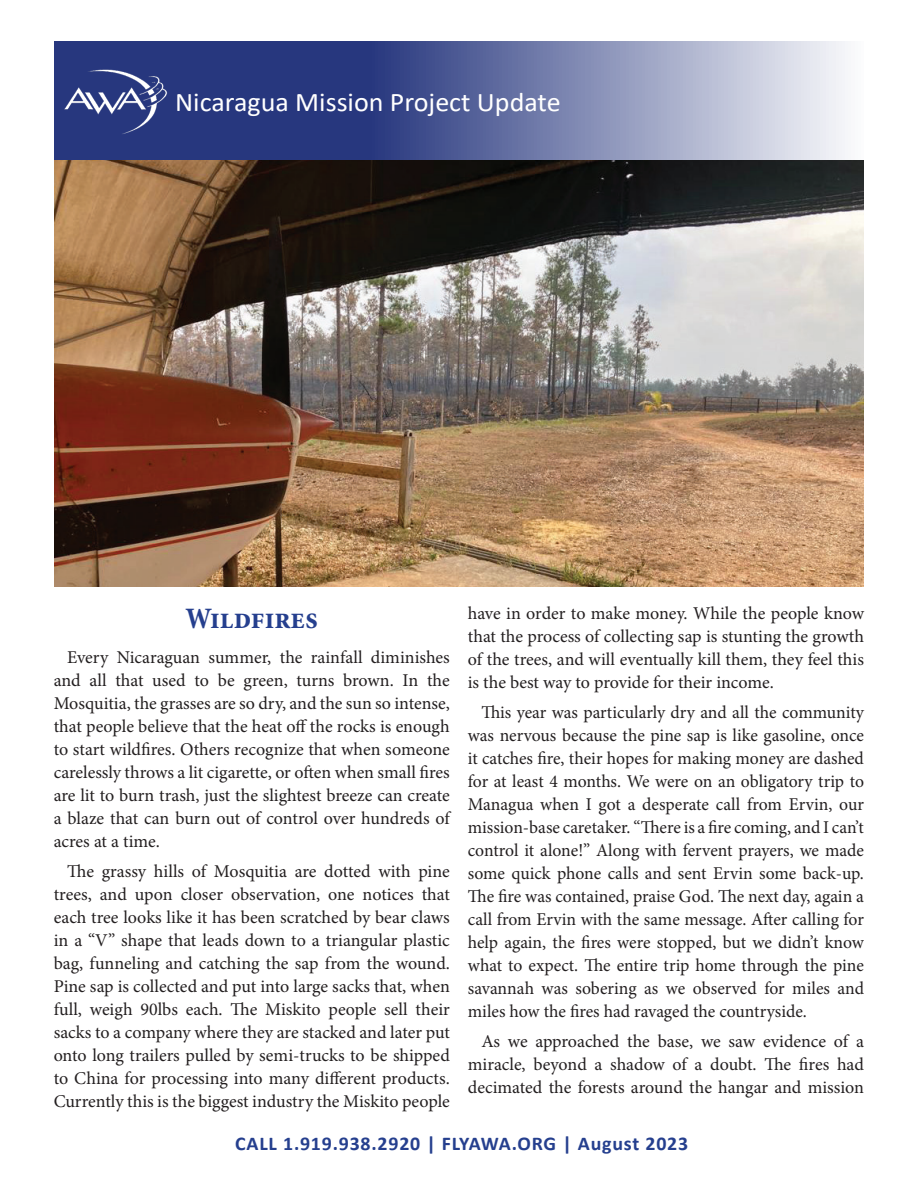
<style>
.page{position:relative;width:918px;height:1188px;background:#fff}
.page>*{position:absolute;margin:0;border:0;box-sizing:border-box;transform-origin:0 0}
.t1{font:700 condensed 30px "Minion Pro";color:#253f8e}
.t2{font:27px "Calibri";color:#fff;scale:1.04 1}
.t3{font:700 19.5px "Calibri";letter-spacing:.04em;color:#253f8e}
.t4{font:18px/23px "Minion Pro";letter-spacing:-.005em;color:#231f20;text-align:justify}
</style>
<div class="page">
<svg style="left:54px;top:41px;width:791px;height:119px;background:#6974a5"></svg>
<img style="left:62px;top:66px;width:106px;height:70px">
<img style="left:54px;top:160px;width:810px;height:426px">
<h2 class="t2" style="left:175px;top:83px;width:372px">Nicaragua Mission Project Update</h2>
<p class="t4" style="left:468px;top:602px;width:398px">have in order to make money. While the people know that the process of collecting sap is stunting the growth of the trees, and will eventually kill them, they feel this is the best way to provide for their income.</p>
<p class="t4" style="left:468px;top:701px;width:398px;text-indent:13px">This year was particularly dry and all the community was nervous because the pine sap is like gasoline, once it catches fire, their hopes for making money are dashed for at least 4 months. We were on an obligatory trip to Managua when I got a desperate call from Ervin, our mission-base caretaker. “There is a fire coming, and I can’t control it alone!” Along with fervent prayers, we made some quick phone calls and sent Ervin some back-up.<br>The fire was contained, praise God. The next day, again a call from Ervin with the same message. After calling for help again, the fires were stopped, but we didn’t know what to expect. The entire trip home through the pine savannah was sobering as we observed for miles and miles how the fires had ravaged the countryside.</p>
<p class="t4" style="left:468px;top:1030px;width:398px;text-indent:14px">As we approached the base, we saw evidence of a miracle, beyond a shadow of a doubt. The fires had decimated the forests around the hangar and mission</p>
<p class="t3" style="left:235px;top:1130px;width:454px">CALL 1.919.938.2920 | FLYAWA.ORG | August 2023</p>
<h1 class="t1" style="left:185px;top:597px;width:134px">Wildfires</h1>
<p class="t4" style="left:54px;top:646px;width:398px;text-indent:14px">Every Nicaraguan summer, the rainfall diminishes and all that used to be green, turns brown. In the Mosquitia, the grasses are so dry, and the sun so intense, that people believe that the heat off the rocks is enough to start wildfires. Others recognize that when someone carelessly throws a lit cigarette, or often when small fires are lit to burn trash, just the slightest breeze can create a blaze that can burn out of control over hundreds of acres at a time.</p>
<p class="t4" style="left:54px;top:860px;width:398px;text-indent:14px">The grassy hills of Mosquitia are dotted with pine trees, and upon closer observation, one notices that each tree looks like it has been scratched by bear claws in a “V” shape that leads down to a triangular plastic bag, funneling and catching the sap from the wound.<br>Pine sap is collected and put into large sacks that, when full, weigh 90lbs each. The Miskito people sell their sacks to a company where they are stacked and later put onto long trailers pulled by semi-trucks to be shipped to China for processing into many different products.<br>Currently this is the biggest industry the Miskito people</p>
</div>
